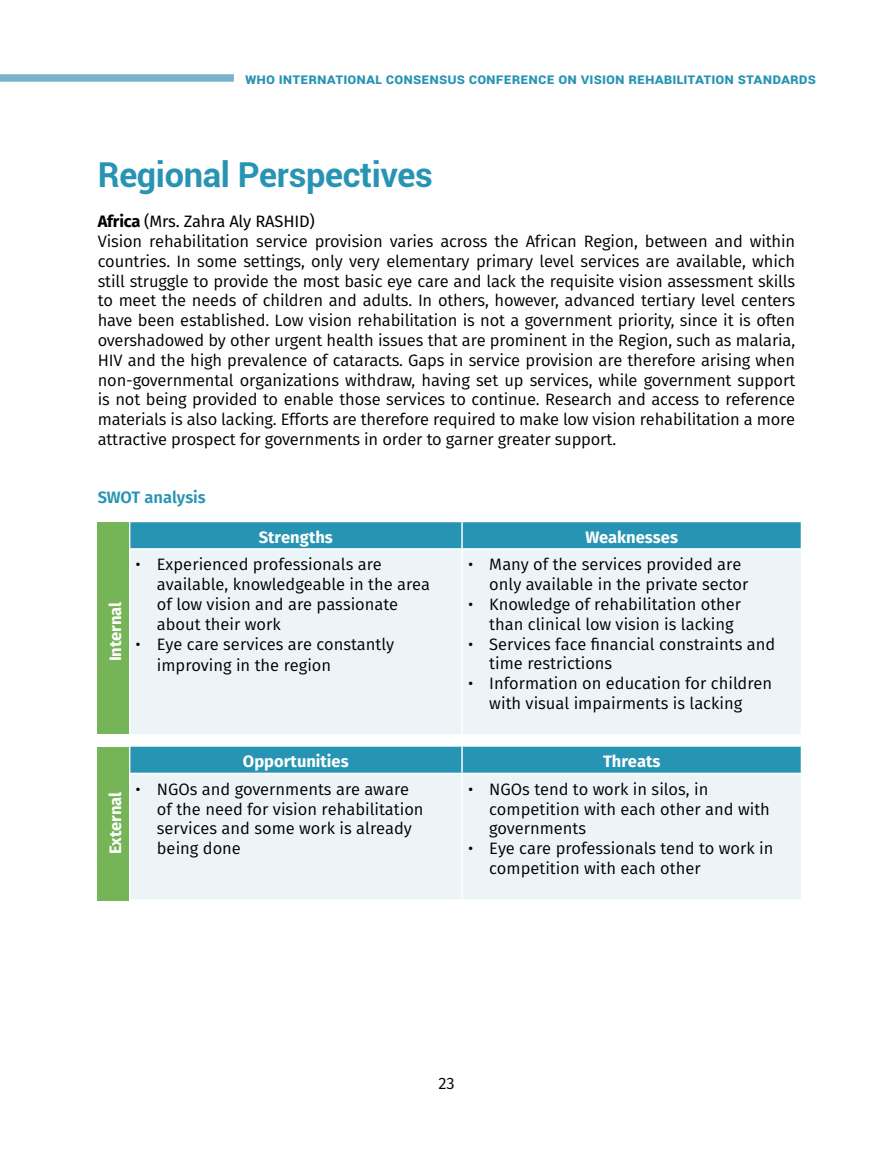
<style>
.page{position:relative;width:893px;height:1149px;background:#fff}
.page>*{position:absolute;margin:0;border:0;box-sizing:border-box;transform-origin:0 0}
.t1{font:700 34.35px "Roboto";letter-spacing:-.01em;color:#2894b3}
.t2{font:16.5px/19.8px "Fira Sans";letter-spacing:-.01em;color:#000}
.t3{font:700 16.5px "Fira Sans";color:#fff}
.t4{font:600 16.5px "Fira Sans";color:#2894b3}
.t5{font:700 15px "Roboto";color:#2894b3}
.s1{font-weight:700}
.s2{font-style:inherit}
</style>
<div class="page">
<div style="left:0;top:74px;width:234px;height:8px;background:#78b3ca"></div>
<div style="left:130px;top:550px;width:671px;height:184px;background:#ecf4f8"></div>
<div style="left:129px;top:522px;width:673px;height:26px;background:#2894b3"></div>
<hr style="left:461px;top:549px;width:2px;height:185px;background:#fff">
<div style="left:130px;top:774px;width:671px;height:124px;background:#ecf4f8"></div>
<div style="left:129px;top:746px;width:673px;height:26px;background:#2894b3"></div>
<hr style="left:461px;top:774px;width:2px;height:124px;background:#fff">
<div style="left:98px;top:522px;width:31px;height:211px;background:#75b558"></div>
<div style="left:98px;top:746px;width:31px;height:154px;background:#75b558"></div>
<p class="t5" style="left:245px;top:68px;width:572px">WHO international consensus conference on vision rehabilitation standards</p>
<h1 class="t1" style="left:98px;top:151px;width:337px">Regional Perspectives</h1>
<p class="t2" style="left:98px;top:211px;width:699px"><span class="s1">Africa</span> <span class="s2">(Mrs. Zahra Aly RASHID)<br></span>Vision rehabilitation service provision varies across the African Region, between and within countries. In some settings, only very elementary primary level services are available, which still struggle to provide the most basic eye care and lack the requisite vision assessment skills to meet the needs of children and adults. In others, however, advanced tertiary level centers have been established. Low vision rehabilitation is not a government priority, since it is often overshadowed by other urgent health issues that are prominent in the Region, such as malaria, HIV and the high prevalence of cataracts. Gaps in service provision are therefore arising when non-governmental organizations withdraw, having set up services, while government support is not being provided to enable those services to continue. Research and access to reference materials is also lacking. Efforts are therefore required to make low vision rehabilitation a more attractive prospect for governments in order to garner greater support.</p>
<p class="t4" style="left:98px;top:483px;width:110px">SWOT analysis</p>
<p class="t3" style="left:101px;top:661px;width:61px;rotate:-90deg">Internal</p>
<p class="t3" style="left:259px;top:523px;width:76px">Strengths</p>
<p class="t3" style="left:585px;top:523px;width:94px">Weaknesses</p>
<p class="t2" style="left:157px;top:554px;width:275px;text-indent:-21px">• Experienced professionals are available, knowledgeable in the area of low vision and are passionate about their work</p>
<p class="t2" style="left:157px;top:632px;width:239px;line-height:21.6px;text-indent:-21px">• Eye care services are constantly improving in the region</p>
<p class="t2" style="left:489px;top:554px;width:261px;text-indent:-21px">• Many of the services provided are only available in the private sector</p>
<p class="t2" style="left:489px;top:593px;width:253px;text-indent:-21px">• Knowledge of rehabilitation other than clinical low vision is lacking</p>
<p class="t2" style="left:489px;top:633px;width:287px;text-indent:-21px">• Services face financial constraints and time restrictions</p>
<p class="t2" style="left:468px;top:673px;width:306px;text-align:center">• Information on education for children with visual impairments is lacking</p>
<p class="t3" style="left:101px;top:854px;width:64px;rotate:-90deg">External</p>
<p class="t3" style="left:243px;top:747px;width:107px">Opportunities</p>
<p class="t3" style="left:603px;top:747px;width:59px">Threats</p>
<p class="t2" style="left:157px;top:778px;width:268px;text-indent:-21px">• NGOs and governments are aware of the need for vision rehabilitation services and some work is already being done</p>
<p class="t2" style="left:489px;top:778px;width:282px;text-indent:-21px">• NGOs tend to work in silos, in competition with each other and with governments</p>
<p class="t2" style="left:489px;top:838px;width:286px;text-indent:-21px">• Eye care professionals tend to work in competition with each other</p>
<p class="t2" style="left:438px;top:1072px;width:18px">23</p>
</div>
